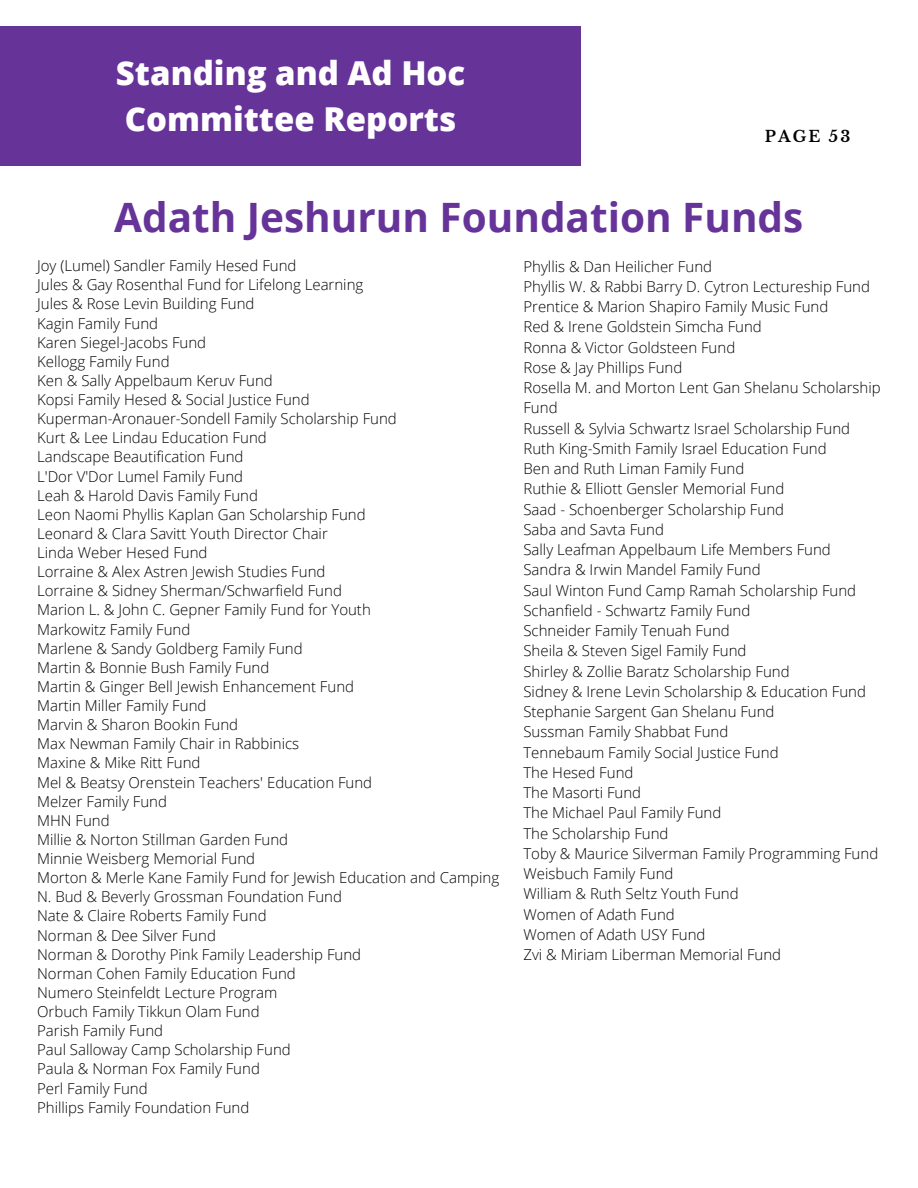
<style>
.page{position:relative;width:918px;height:1188px;background:#fff}
.page>*{position:absolute;margin:0;border:0;box-sizing:border-box;transform-origin:0 0}
.t1{font:700 40.5px "Open Sans";color:#639}
.t2{font:800 33px/46.2px "Open Sans";color:#fff}
.t3{font:700 15.6px "Libre Baskerville";letter-spacing:.14em;color:#000}
.t4{font:300 15px/20.2px "Open Sans";color:#000}
</style>
<div class="page">
<div style="left:0;top:27px;width:581px;height:139px;background:#639"></div>
<p class="t2" style="left:116px;top:49px;width:351px">Standing and Ad Hoc<br>Committee Reports</p>
<p class="t3" style="left:765px;top:126px;width:87px">PAGE 53</p>
<p class="t1" style="left:114px;top:188px;width:691px">Adath Jeshurun Foundation Funds</p>
<p class="t4" style="left:37px;top:255px;width:261px">Joy (Lumel) Sandler Family Hesed Fund</p>
<p class="t4" style="left:37px;top:274px;width:328px">Jules &amp; Gay Rosenthal Fund for Lifelong Learning</p>
<p class="t4" style="left:37px;top:293px;width:219px">Jules &amp; Rose Levin Building Fund</p>
<p class="t4" style="left:37px;top:313px;width:123px">Kagin Family Fund</p>
<p class="t4" style="left:37px;top:332px;width:171px">Karen Siegel-Jacobs Fund</p>
<p class="t4" style="left:37px;top:351px;width:134px">Kellogg Family Fund</p>
<p class="t4" style="left:37px;top:370px;width:237px">Ken &amp; Sally Appelbaum Keruv Fund</p>
<p class="t4" style="left:37px;top:389px;width:274px">Kopsi Family Hesed &amp; Social Justice Fund</p>
<p class="t4" style="left:37px;top:408px;width:361px">Kuperman-Aronauer-Sondell Family Scholarship Fund</p>
<p class="t4" style="left:37px;top:427px;width:231px">Kurt &amp; Lee Lindau Education Fund</p>
<p class="t4" style="left:37px;top:446px;width:208px">Landscape Beautification Fund</p>
<p class="t4" style="left:37px;top:466px;width:207px">L'Dor V'Dor Lumel Family Fund</p>
<p class="t4" style="left:37px;top:485px;width:222px">Leah &amp; Harold Davis Family Fund</p>
<p class="t4" style="left:37px;top:504px;width:330px">Leon Naomi Phyllis Kaplan Gan Scholarship Fund</p>
<p class="t4" style="left:37px;top:523px;width:292px">Leonard &amp; Clara Savitt Youth Director Chair</p>
<p class="t4" style="left:37px;top:542px;width:172px">Linda Weber Hesed Fund</p>
<p class="t4" style="left:37px;top:561px;width:290px">Lorraine &amp; Alex Astren Jewish Studies Fund</p>
<p class="t4" style="left:37px;top:580px;width:306px">Lorraine &amp; Sidney Sherman/Schwarfield Fund</p>
<p class="t4" style="left:37px;top:599px;width:335px">Marion L. &amp; John C. Gepner Family Fund for Youth</p>
<p class="t4" style="left:37px;top:619px;width:155px">Markowitz Family Fund</p>
<p class="t4" style="left:37px;top:638px;width:267px">Marlene &amp; Sandy Goldberg Family Fund</p>
<p class="t4" style="left:37px;top:657px;width:234px">Martin &amp; Bonnie Bush Family Fund</p>
<p class="t4" style="left:37px;top:676px;width:318px">Martin &amp; Ginger Bell Jewish Enhancement Fund</p>
<p class="t4" style="left:37px;top:695px;width:171px">Martin Miller Family Fund</p>
<p class="t4" style="left:37px;top:714px;width:203px">Marvin &amp; Sharon Bookin Fund</p>
<p class="t4" style="left:37px;top:733px;width:264px">Max Newman Family Chair in Rabbinics</p>
<p class="t4" style="left:37px;top:752px;width:165px">Maxine &amp; Mike Ritt Fund</p>
<p class="t4" style="left:37px;top:772px;width:337px">Mel &amp; Beatsy Orenstein Teachers' Education Fund</p>
<p class="t4" style="left:37px;top:791px;width:131px">Melzer Family Fund</p>
<p class="t4" style="left:37px;top:810px;width:74px">MHN Fund</p>
<p class="t4" style="left:37px;top:829px;width:253px">Millie &amp; Norton Stillman Garden Fund</p>
<p class="t4" style="left:37px;top:848px;width:220px">Minnie Weisberg Memorial Fund</p>
<p class="t4" style="left:37px;top:867px;width:464px">Morton &amp; Merle Kane Family Fund for Jewish Education and Camping</p>
<p class="t4" style="left:37px;top:886px;width:306px">N. Bud &amp; Beverly Grossman Foundation Fund</p>
<p class="t4" style="left:37px;top:905px;width:231px">Nate &amp; Claire Roberts Family Fund</p>
<p class="t4" style="left:37px;top:925px;width:180px">Norman &amp; Dee Silver Fund</p>
<p class="t4" style="left:37px;top:944px;width:326px">Norman &amp; Dorothy Pink Family Leadership Fund</p>
<p class="t4" style="left:37px;top:963px;width:260px">Norman Cohen Family Education Fund</p>
<p class="t4" style="left:37px;top:982px;width:242px">Numero Steinfeldt Lecture Program</p>
<p class="t4" style="left:37px;top:1001px;width:224px">Orbuch Family Tikkun Olam Fund</p>
<p class="t4" style="left:37px;top:1020px;width:128px">Parish Family Fund</p>
<p class="t4" style="left:37px;top:1039px;width:255px">Paul Salloway Camp Scholarship Fund</p>
<p class="t4" style="left:37px;top:1058px;width:224px">Paula &amp; Norman Fox Family Fund</p>
<p class="t4" style="left:37px;top:1078px;width:112px">Perl Family Fund</p>
<p class="t4" style="left:37px;top:1097px;width:214px">Phillips Family Foundation Fund</p>
<p class="t4" style="left:523px;top:256px;width:190px">Phyllis &amp; Dan Heilicher Fund</p>
<p class="t4" style="left:523px;top:276px;width:348px">Phyllis W. &amp; Rabbi Barry D. Cytron Lectureship Fund</p>
<p class="t4" style="left:523px;top:296px;width:306px">Prentice &amp; Marion Shapiro Family Music Fund</p>
<p class="t4" style="left:523px;top:316px;width:240px">Red &amp; Irene Goldstein Simcha Fund</p>
<p class="t4" style="left:523px;top:337px;width:213px">Ronna &amp; Victor Goldsteen Fund</p>
<p class="t4" style="left:523px;top:357px;width:160px">Rose &amp; Jay Phillips Fund</p>
<p class="t4" style="left:523px;top:377px;width:359px">Rosella M. and Morton Lent Gan Shelanu Scholarship<br>Fund</p>
<p class="t4" style="left:523px;top:418px;width:328px">Russell &amp; Sylvia Schwartz Israel Scholarship Fund</p>
<p class="t4" style="left:523px;top:438px;width:305px">Ruth King-Smith Family Israel Education Fund</p>
<p class="t4" style="left:523px;top:458px;width:222px">Ben and Ruth Liman Family Fund</p>
<p class="t4" style="left:523px;top:478px;width:262px">Ruthie &amp; Elliott Gensler Memorial Fund</p>
<p class="t4" style="left:523px;top:499px;width:262px">Saad - Schoenberger Scholarship Fund</p>
<p class="t4" style="left:523px;top:519px;width:142px">Saba and Savta Fund</p>
<p class="t4" style="left:523px;top:539px;width:309px">Sally Leafman Appelbaum Life Members Fund</p>
<p class="t4" style="left:523px;top:559px;width:239px">Sandra &amp; Irwin Mandel Family Fund</p>
<p class="t4" style="left:523px;top:580px;width:334px">Saul Winton Fund Camp Ramah Scholarship Fund</p>
<p class="t4" style="left:523px;top:600px;width:228px">Schanfield - Schwartz Family Fund</p>
<p class="t4" style="left:523px;top:620px;width:208px">Schneider Family Tenuah Fund</p>
<p class="t4" style="left:523px;top:640px;width:225px">Sheila &amp; Steven Sigel Family Fund</p>
<p class="t4" style="left:523px;top:661px;width:268px">Shirley &amp; Zollie Baratz Scholarship Fund</p>
<p class="t4" style="left:523px;top:681px;width:344px">Sidney &amp; Irene Levin Scholarship &amp; Education Fund</p>
<p class="t4" style="left:523px;top:701px;width:253px">Stephanie Sargent Gan Shelanu Fund</p>
<p class="t4" style="left:523px;top:721px;width:206px">Sussman Family Shabbat Fund</p>
<p class="t4" style="left:523px;top:742px;width:257px">Tennebaum Family Social Justice Fund</p>
<p class="t4" style="left:523px;top:762px;width:112px">The Hesed Fund</p>
<p class="t4" style="left:523px;top:782px;width:119px">The Masorti Fund</p>
<p class="t4" style="left:523px;top:802px;width:199px">The Michael Paul Family Fund</p>
<p class="t4" style="left:523px;top:823px;width:147px">The Scholarship Fund</p>
<p class="t4" style="left:523px;top:843px;width:356px">Toby &amp; Maurice Silverman Family Programming Fund</p>
<p class="t4" style="left:523px;top:863px;width:152px">Weisbuch Family Fund</p>
<p class="t4" style="left:523px;top:883px;width:217px">William &amp; Ruth Seltz Youth Fund</p>
<p class="t4" style="left:523px;top:904px;width:153px">Women of Adath Fund</p>
<p class="t4" style="left:523px;top:924px;width:184px">Women of Adath USY Fund</p>
<p class="t4" style="left:523px;top:944px;width:259px">Zvi &amp; Miriam Liberman Memorial Fund</p>
</div>
